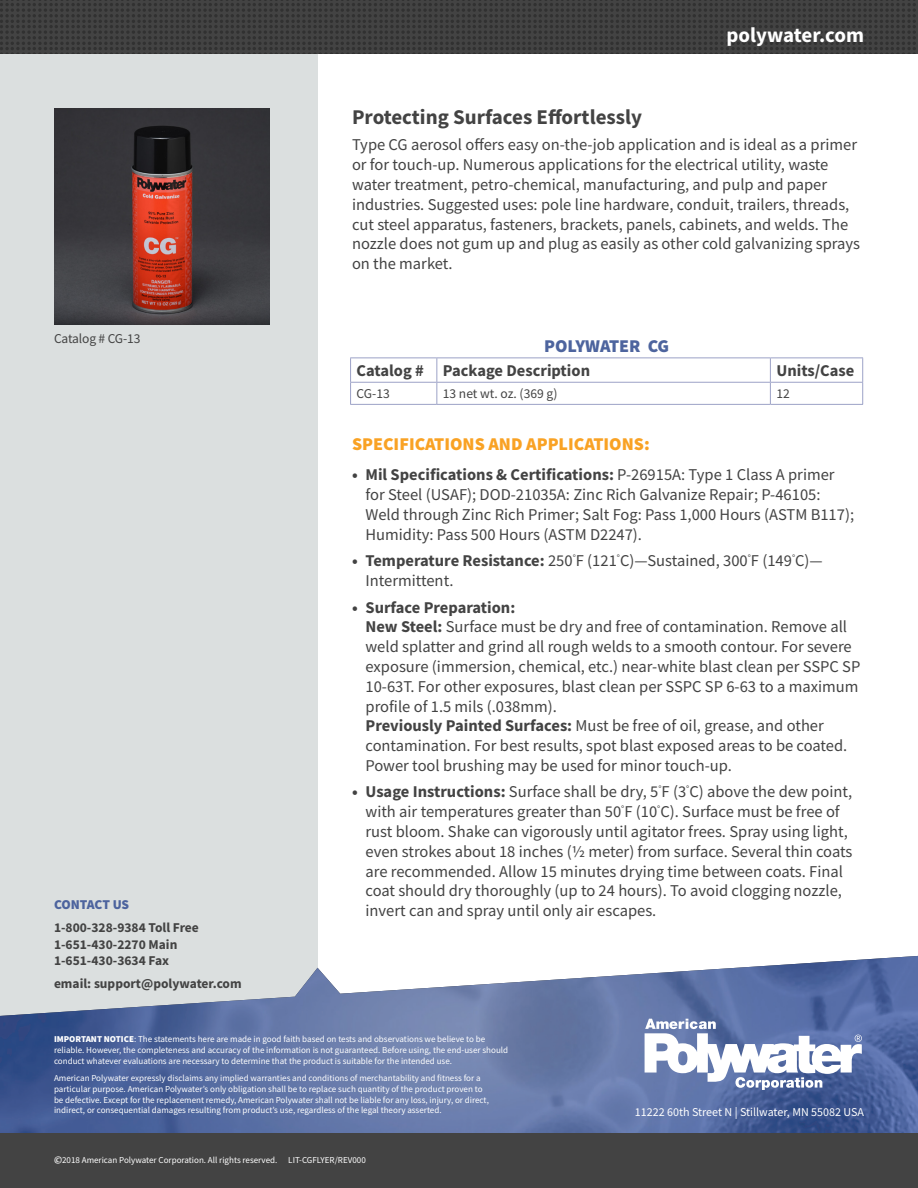
<style>
.page{position:relative;width:918px;height:1188px;background:#fff}
.page>*{position:absolute;margin:0;border:0;box-sizing:border-box;transform-origin:0 0}
.Body_Header{font:700 21px "Source Sans Pro";color:#434343}
.t1{font:700 21px "Source Sans Pro";color:#fff}
.t2{font:900 18px "Source Sans Pro";color:#f9a224}
.Table_Header{font:900 18px "Source Sans Pro";color:#4d649e}
.Body_Header-2{font:16.5px/19.8px "Source Sans Pro";color:#434343}
.Table_Title{font:700 16.5px "Source Sans Pro";color:#434343}
.t3{font:700 13.5px/16.2px "Source Sans Pro";color:#434343}
.Table_Body{font:13.5px "Source Sans Pro";color:#434343}
.Small_Photo_Descript{font:13.5px "Source Sans Pro";letter-spacing:-.01em;color:#434343}
.t4{font:900 13.5px "Source Sans Pro";letter-spacing:-.01em;color:#4d649e}
.t5{font:12px "Source Sans Pro";color:#fff}
.Copyright_Lit_Code{font:9px/10.8px "Source Sans Pro";color:#fff}
.s1{font-weight:700}
.s2{font-weight:900}
.s3{font-family:"Kefa"}
</style>
<div class="page">
<div style="left:0;top:0;width:318px;height:1188px;background:#dbdfdf"></div>
<img style="left:0;top:955px;width:918px;height:178px">
<div style="left:0;top:1133px;width:918px;height:55px;background:#434343"></div>
<svg style="left:645px;top:1019px;width:217px;height:71px"></svg>
<div style="left:0;top:0;width:918px;height:54px;background:linear-gradient(to right,#3e3e3e,#3e3e3e)"></div>
<svg style="left:350px;top:359px;width:1px;height:45px"></svg>
<hr style="left:350px;top:358px;width:87px;height:1px;background:#9ca2c7">
<hr style="left:437px;top:358px;width:333px;height:1px;background:#9ca2c7">
<hr style="left:770px;top:358px;width:93px;height:1px;background:#9ca2c7">
<svg style="left:436px;top:358px;width:1px;height:46px"></svg>
<svg style="left:770px;top:358px;width:1px;height:46px"></svg>
<svg style="left:862px;top:358px;width:1px;height:46px"></svg>
<hr style="left:350px;top:382px;width:87px;height:1px;background:#9ca2c7">
<hr style="left:437px;top:382px;width:333px;height:1px;background:#9ca2c7">
<hr style="left:770px;top:382px;width:93px;height:1px;background:#9ca2c7">
<hr style="left:350px;top:404px;width:87px;height:1px;background:#9ca2c7">
<hr style="left:437px;top:404px;width:333px;height:1px;background:#9ca2c7">
<hr style="left:770px;top:404px;width:93px;height:1px;background:#9ca2c7">
<img style="left:54px;top:109px;width:216px;height:216px">
<p class="t1" style="left:727px;top:20px;width:139px">polywater.com</p>
<p class="Small_Photo_Descript" style="left:54px;top:329px;width:88px">Catalog # CG-13</p>
<p class="t4" style="left:54px;top:896px;width:77px">CONTACT US</p>
<p class="t3" style="left:54px;top:920px;width:146px">1-800-328-9384 Toll Free<br>1-651-430-2270 Main<br>1-651-430-3634 Fax</p>
<p class="t3" style="left:54px;top:975px;width:189px">email: support@polywater.com</p>
<p class="Body_Header" style="left:352px;top:103px;width:292px">Protecting Surfaces Effortlessly</p>
<p class="Body_Header-2" style="left:352px;top:135px;width:510px">Type CG aerosol offers easy on-the-job application and is ideal as a primer or for touch-up. Numerous applications for the electrical utility, waste water treatment, petro-chemical, manufacturing, and pulp and paper industries. Suggested uses: pole line hardware, conduit, trailers, threads, cut steel apparatus, fasteners, brackets, panels, cabinets, and welds. The nozzle does not gum up and plug as easily as other cold galvanizing sprays on the market.</p>
<p class="Table_Header" style="left:544px;top:333px;width:127px">POLYWATER CG</p>
<p class="Table_Title" style="left:357px;top:360px;width:69px">Catalog #</p>
<p class="Table_Title" style="left:443px;top:360px;width:149px">Package Description</p>
<p class="Table_Title" style="left:776px;top:360px;width:80px">Units/Case</p>
<p class="Table_Body" style="left:357px;top:385px;width:35px">CG-13</p>
<p class="Table_Body" style="left:443px;top:385px;width:116px">13 net wt. oz. (369 g)</p>
<p class="Table_Body" style="left:776px;top:385px;width:15px">12</p>
<p class="t2" style="left:352px;top:431px;width:299px">SPECIFICATIONS AND APPLICATIONS:</p>
<p class="Body_Header-2" style="left:366px;top:465px;width:490px;text-indent:-14px"><span class="s1">• Mil Specifications &amp; Certifications:</span> P-26915A: Type 1 Class A primer for Steel (USAF); DOD-21035A: Zinc Rich Galvanize Repair; P-46105:<br>Weld through Zinc Rich Primer; Salt Fog: Pass 1,000 Hours (ASTM B117); Humidity: Pass 500 Hours (ASTM D2247).</p>
<p class="Body_Header-2" style="left:366px;top:551px;width:459px;text-indent:-14px"><span class="s1">• Temperature Resistance:</span> 250<sup>°</sup>F (121<sup>°</sup>C)—Sustained, 300<sup>°</sup>F (149<sup>°</sup>C)—<br>Intermittent.</p>
<p class="Body_Header-2" style="left:366px;top:597px;width:496px;text-indent:-14px"><span class="s1">• Surface Preparation:<br>New Steel:</span> Surface must be dry and free of contamination. Remove all weld splatter and grind all rough welds to a smooth contour. For severe exposure (immersion, chemical, etc.) near-white blast clean per SSPC SP 10-63T. For other exposures, blast clean per SSPC SP 6-63 to a maximum profile of 1.5 mils (.038mm).<br><span class="s1">Previously Painted Surfaces:</span> Must be free of oil, grease, and other contamination. For best results, spot blast exposed areas to be coated.<br>Power tool brushing may be used for minor touch-up.</p>
<p class="Body_Header-2" style="left:366px;top:782px;width:488px;text-indent:-14px"><span class="s1">• Usage Instructions:</span> Surface shall be dry, 5<sup>°</sup>F (3<sup>°</sup>C) above the dew point, with air temperatures greater than 50<sup>°</sup>F (10<sup>°</sup>C). Surface must be free of rust bloom. Shake can vigorously until agitator frees. Spray using light, even strokes about 18 inches (½ meter) from surface. Several thin coats are recommended. Allow 15 minutes drying time between coats. Final coat should dry thoroughly (up to 24 hours). To avoid clogging nozzle, invert can and spray until only air escapes.</p>
<p class="Copyright_Lit_Code" style="left:54px;top:1034px;width:456px"><span class="s2">IMPORTANT NOTICE</span>: The statements here are made in good faith based on tests and observations we believe to be reliable. However, the completeness and accuracy of the information is not guaranteed. Before using, the end-user should conduct whatever evaluations are necessary to determine that the product is suitable for the intended use.</p>
<p class="Copyright_Lit_Code" style="left:54px;top:1073px;width:436px">American Polywater expressly disclaims any implied warranties and conditions of merchantability and fitness for a particular purpose. American Polywater’s only obligation shall be to replace such quantity of the product proven to be defective. Except for the replacement remedy, American Polywater shall not be liable for any loss, injury, or direct, indirect, or consequential damages resulting from product’s use, regardless of the legal theory asserted.</p>
<p class="Copyright_Lit_Code" style="left:54px;top:1155px;width:313px"><span class="s3">©</span>2018 American Polywater Corporation. All rights reserved. LIT-CGFLYER/REV000</p>
<p class="t5" style="left:635px;top:1104px;width:231px">11222 60th Street N | Stillwater, MN 55082 USA</p>
</div>
